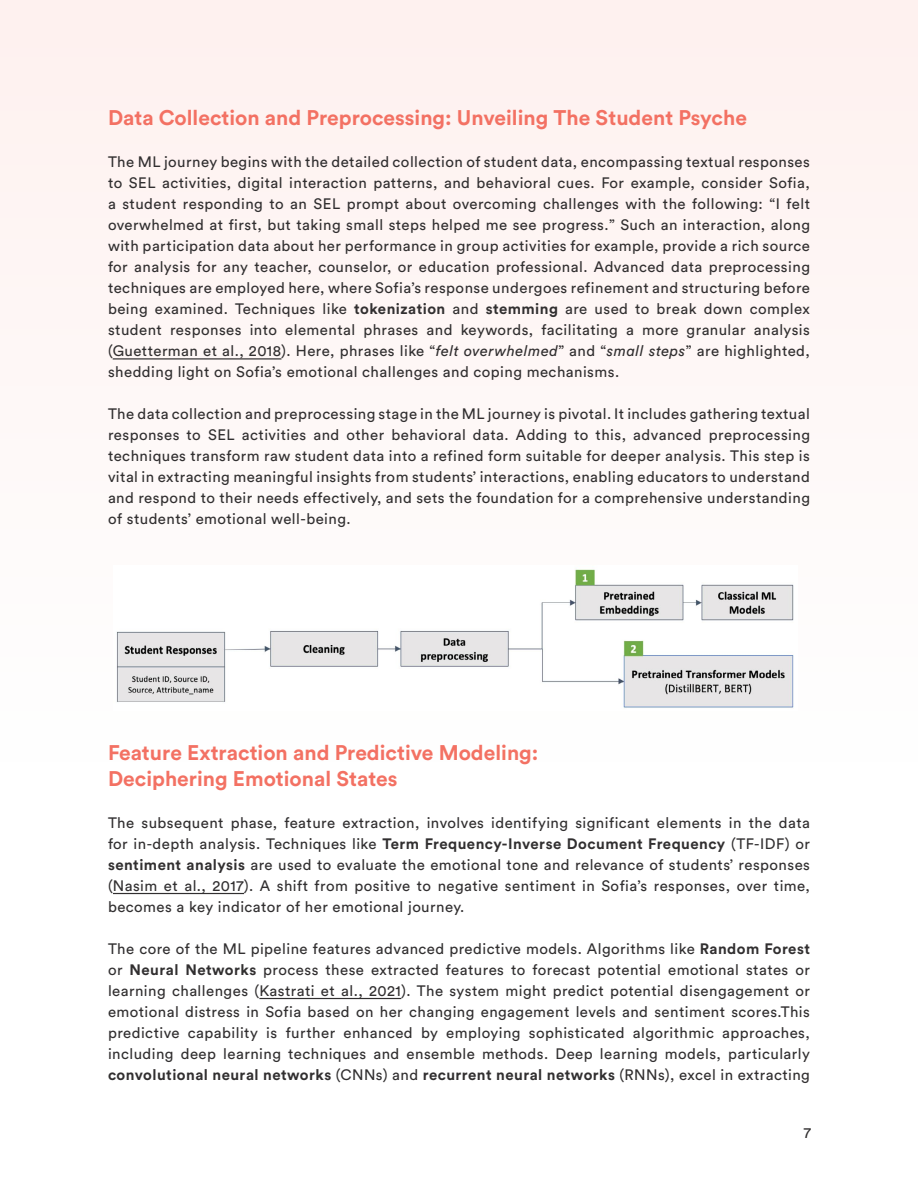
<style>
.page{position:relative;width:918px;height:1188px;background:#fff}
.page>*{position:absolute;margin:0;border:0;box-sizing:border-box;transform-origin:0 0}
.t1{font:700 21px/25.2px "Circular Std";color:#f37163}
.Body_Copy{font:15px/21px "Circular Std";letter-spacing:.03em;color:#312f30;text-align:justify}
.Body{font:15px "Circular Std";color:#312f30}
.s1{font-weight:700}
.s2{font-style:italic}
</style>
<div class="page">
<div style="left:0;top:0;width:918px;height:761px;background:#fef1ef"></div>
<hr style="left:113px;top:358px;width:169px;height:2px;background:#312f30">
<hr style="left:113px;top:893px;width:131px;height:1px;background:#312f30">
<hr style="left:259px;top:998px;width:142px;height:1px;background:#312f30">
<img style="left:113px;top:565px;width:684px;height:146px">
<p class="t1" style="left:108px;top:105px;width:640px">Data Collection and Preprocessing: Unveiling The Student Psyche</p>
<p class="Body_Copy" style="left:108px;top:151px;width:704px">The ML journey begins with the detailed collection of student data, encompassing textual responses to SEL activities, digital interaction patterns, and behavioral cues. For example, consider Sofia, a student responding to an SEL prompt about overcoming challenges with the following: “I felt overwhelmed at first, but taking small steps helped me see progress.” Such an interaction, along with participation data about her performance in group activities for example, provide a rich source for analysis for any teacher, counselor, or education professional. Advanced data preprocessing techniques are employed here, where Sofia’s response undergoes refinement and structuring before being examined. Techniques like <span class="s1">tokenization</span> and <span class="s1">stemming</span> are used to break down complex student responses into elemental phrases and keywords, facilitating a more granular analysis (Guetterman et al., 2018). Here, phrases like “<span class="s2">felt overwhelmed</span>” and “<span class="s2">small steps</span>” are highlighted, shedding light on Sofia’s emotional challenges and coping mechanisms.</p>
<p class="Body_Copy" style="left:108px;top:403px;width:704px">The data collection and preprocessing stage in the ML journey is pivotal. It includes gathering textual responses to SEL activities and other behavioral data. Adding to this, advanced preprocessing techniques transform raw student data into a refined form suitable for deeper analysis. This step is vital in extracting meaningful insights from students’ interactions, enabling educators to understand and respond to their needs effectively, and sets the foundation for a comprehensive understanding of students’ emotional well-being.</p>
<p class="t1" style="left:108px;top:740px;width:432px">Feature Extraction and Predictive Modeling:<br>Deciphering Emotional States</p>
<p class="Body_Copy" style="left:108px;top:812px;width:704px">The subsequent phase, feature extraction, involves identifying significant elements in the data for in-depth analysis. Techniques like <span class="s1">Term Frequency-Inverse Document Frequency</span> (TF-IDF) or <span class="s1">sentiment analysis</span> are used to evaluate the emotional tone and relevance of students’ responses (Nasim et al., 2017). A shift from positive to negative sentiment in Sofia’s responses, over time, becomes a key indicator of her emotional journey.</p>
<p class="Body_Copy" style="left:108px;top:938px;width:704px">The core of the ML pipeline features advanced predictive models. Algorithms like <span class="s1">Random Forest </span>or <span class="s1">Neural Networks</span> process these extracted features to forecast potential emotional states or learning challenges (Kastrati et al., 2021). The system might predict potential disengagement or emotional distress in Sofia based on her changing engagement levels and sentiment scores.This predictive capability is further enhanced by employing sophisticated algorithmic approaches, including deep learning techniques and ensemble methods. Deep learning models, particularly <span class="s1">convolutional neural networks</span> (CNNs) and <span class="s1">recurrent neural networks</span> (RNNs), excel in extracting</p>
<p class="Body" style="left:804px;top:1124px;width:9px">7</p>
</div>
